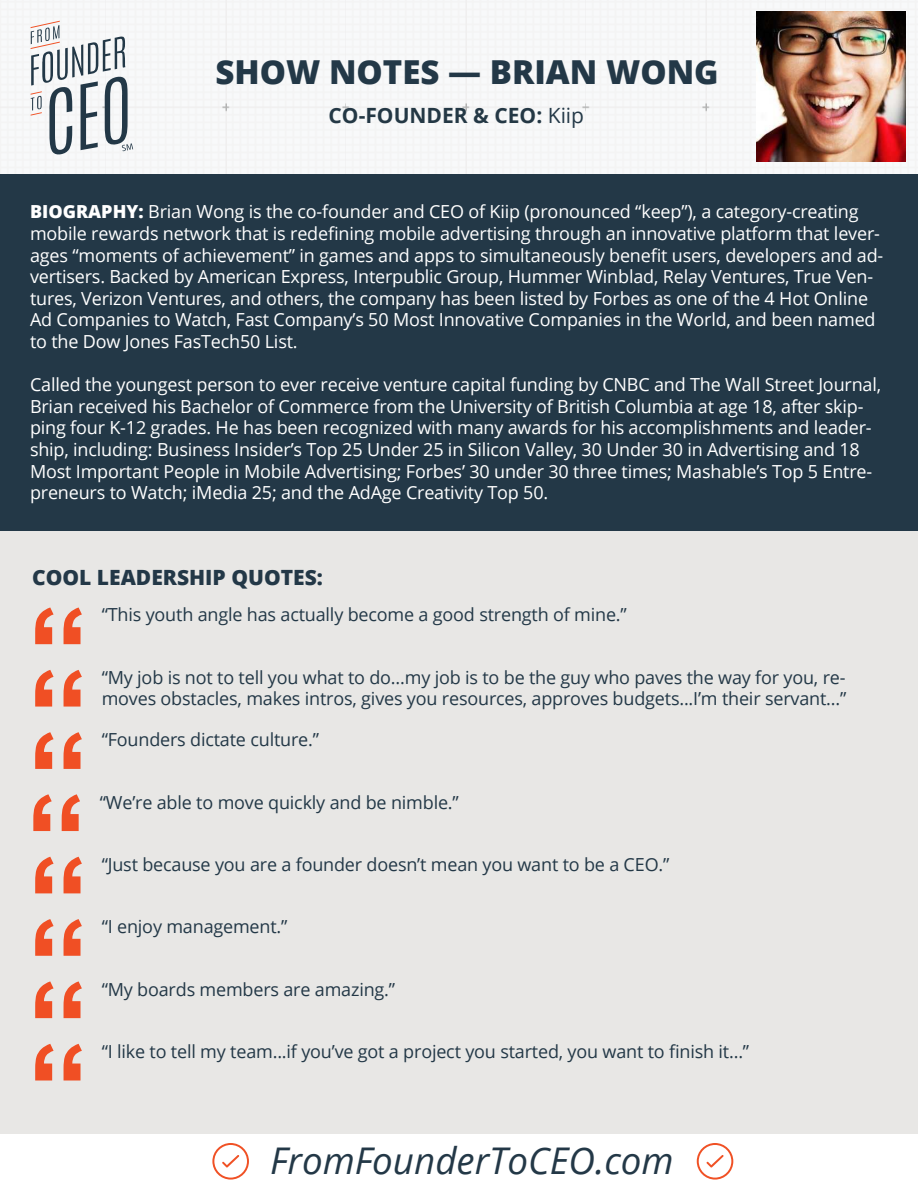
<style>
.page{position:relative;width:918px;height:1188px;background:#fff}
.page>*{position:absolute;margin:0;border:0;box-sizing:border-box;transform-origin:0 0}
.t1{font:italic 36.75px "Open Sans";color:#233847}
.t2{font:800 33px "Open Sans";color:#233847}
.t3{font:800 21px "Open Sans";color:#233847}
.t4{font:700 21px "Open Sans";color:#243845}
.t5{font:18px/21.6px "Open Sans";letter-spacing:-.01em;color:#fff}
.t6{font:18px/21.6px "Open Sans";letter-spacing:-.01em;color:#233847}
.s1{font-weight:400;color:#233847}
.s2{font-weight:800}
</style>
<div class="page">
<img style="left:0;top:0;width:918px;height:174px">
<div style="left:0;top:195px;width:918px;height:939px;background:#e8e7e5"></div>
<div style="left:0;top:174px;width:918px;height:357px;background:#233847"></div>
<svg style="left:31px;top:21px;width:102px;height:134px"></svg>
<svg style="left:212px;top:1143px;width:37px;height:37px"></svg>
<svg style="left:697px;top:1143px;width:36px;height:37px"></svg>
<svg style="left:35px;top:670px;width:47px;height:37px"></svg>
<svg style="left:35px;top:607px;width:47px;height:37px"></svg>
<svg style="left:33px;top:794px;width:47px;height:37px"></svg>
<svg style="left:35px;top:857px;width:47px;height:36px"></svg>
<svg style="left:35px;top:919px;width:47px;height:37px"></svg>
<svg style="left:35px;top:981px;width:47px;height:37px"></svg>
<svg style="left:35px;top:1044px;width:47px;height:37px"></svg>
<svg style="left:35px;top:732px;width:47px;height:37px"></svg>
<img style="left:756px;top:12px;width:150px;height:149px">
<h2 class="t2" style="left:216px;top:60px;width:505px">SHOW NOTES — BRIAN WONG</h2>
<p class="t4" style="left:329px;top:104px;width:257px">CO-FOUNDER &amp; CEO: <span class="s1">Kiip</span></p>
<p class="t5" style="left:30px;top:203px;width:855px"><span class="s2">BIOGRAPHY:</span> Brian Wong is the co-founder and CEO of Kiip (pronounced “keep”), a category-creating mobile rewards network that is redefining mobile advertising through an innovative platform that lever&shy;ages “moments of achievement” in games and apps to simultaneously benefit users, developers and ad&shy;vertisers. Backed by American Express, Interpublic Group, Hummer Winblad, Relay Ventures, True Ven&shy;tures, Verizon Ventures, and others, the company has been listed by Forbes as one of the 4 Hot Online Ad Companies to Watch, Fast Company’s 50 Most Innovative Companies in the World, and been named to the Dow Jones FasTech50 List.</p>
<p class="t5" style="left:30px;top:373px;width:853px">Called the youngest person to ever receive venture capital funding by CNBC and The Wall Street Journal, Brian received his Bachelor of Commerce from the University of British Columbia at age 18, after skip&shy;ping four K-12 grades. He has been recognized with many awards for his accomplishments and leader&shy;ship, including: Business Insider’s Top 25 Under 25 in Silicon Valley, 30 Under 30 in Advertising and 18<br>Most Important People in Mobile Advertising; Forbes’ 30 under 30 three times; Mashable’s Top 5 Entre&shy;preneurs to Watch; iMedia 25; and the AdAge Creativity Top 50.</p>
<p class="t3" style="left:32px;top:570px;width:292px">COOL LEADERSHIP QUOTES:</p>
<p class="t6" style="left:102px;top:603px;width:527px">“This youth angle has actually become a good strength of mine.”</p>
<p class="t6" style="left:102px;top:666px;width:746px">“My job is not to tell you what to do...my job is to be the guy who paves the way for you, re&shy;moves obstacles, makes intros, gives you resources, approves budgets...I’m their servant...”</p>
<p class="t6" style="left:102px;top:728px;width:219px">“Founders dictate culture.”</p>
<p class="t6" style="left:100px;top:791px;width:361px">“We’re able to move quickly and be nimble.”</p>
<p class="t6" style="left:102px;top:853px;width:569px">“Just because you are a founder doesn’t mean you want to be a CEO.”</p>
<p class="t6" style="left:102px;top:916px;width:187px">“I enjoy management.”</p>
<p class="t6" style="left:102px;top:978px;width:295px">“My boards members are amazing.”</p>
<p class="t6" style="left:102px;top:1040px;width:649px">“I like to tell my team...if you’ve got a project you started, you want to finish it...”</p>
<h1 class="t1" style="left:270px;top:1139px;width:405px">FromFounderToCEO.com</h1>
</div>
